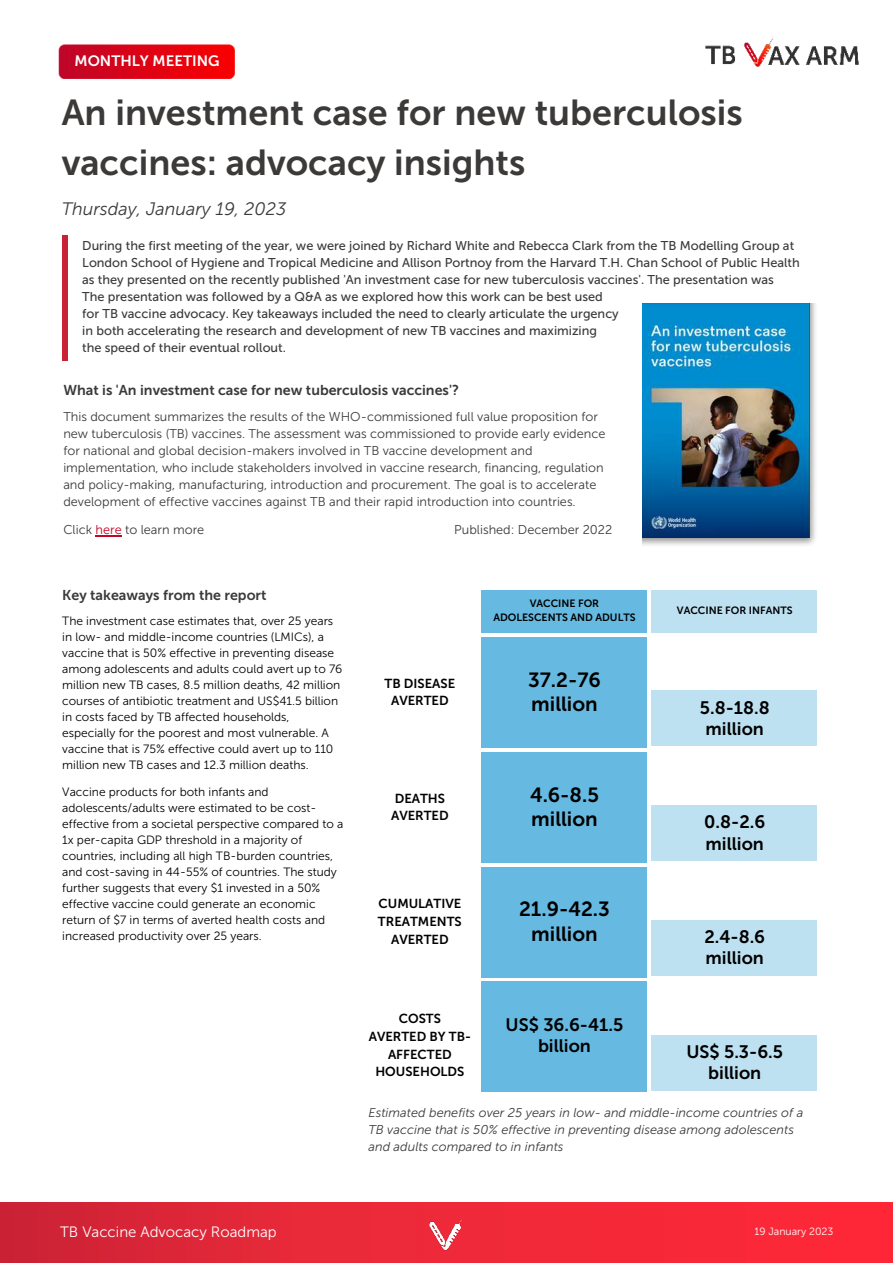
<style>
.page{position:relative;width:893px;height:1264px;background:#fff}
.page>*{position:absolute;margin:0;border:0;box-sizing:border-box;transform-origin:0 0}
.t1{font:36px/49.5px "Museo Sans 700";color:#3c3a39}
.t2{font:20.4px/24.2px "Museo Sans 700";color:#000}
.t3{font:18px/21.3px "Museo Sans 700";color:#000;text-align:center}
.t4{font:italic 18px "Museo Sans 300";color:#3c3a39}
.t5{font:15px "Museo Sans 300";color:#fff}
.t6{font:15px "Museo Sans 700";color:#fff}
.t7{font:14.25px "Museo Sans 700";color:#3c3a39}
.t8{font:13.05px/17.7px "Museo Sans 700";color:#000;text-align:center}
.t9{font:12.75px/17px "Museo Sans 500";color:#3c3a39}
.t10{font:12.75px/17px "Museo Sans 300";color:#3c3a39}
.t11{font:italic 12.75px/17px "Museo Sans 300";color:#3c3a39}
.t12{font:12px/16px "Museo Sans 300";color:#000}
.t13{font:10.5px/14.1px "Museo Sans 700";color:#000;text-align:center}
.t14{font:10.5px "Museo Sans 300";color:#fff}
.s1{color:#c40526}
</style>
<div class="page">
<img style="left:705px;top:37px;width:154px;height:30px">
<div style="left:62px;top:235px;width:6px;height:125px;background:#c92135"></div>
<div style="left:0;top:1202px;width:892px;height:60px;background:linear-gradient(to right,#d22637,#ff2938)"></div>
<img style="left:429px;top:1215px;width:35px;height:34px">
<img style="left:642px;top:303px;width:174px;height:242px">
<img style="left:642px;top:303px;width:167px;height:235px">
<svg style="left:95px;top:535px;width:27px;height:1px"></svg>
<img style="left:59px;top:44px;width:175px;height:34px">
<div style="left:481px;top:589px;width:165px;height:44px;background:#66b9e1"></div>
<div style="left:651px;top:589px;width:166px;height:44px;background:#bee1f1"></div>
<div style="left:481px;top:637px;width:165px;height:110px;background:#66b9e1"></div>
<div style="left:651px;top:690px;width:166px;height:56px;background:#bee1f1"></div>
<div style="left:481px;top:752px;width:165px;height:110px;background:#66b9e1"></div>
<div style="left:651px;top:805px;width:166px;height:55px;background:#bee1f1"></div>
<div style="left:481px;top:866px;width:165px;height:111px;background:#66b9e1"></div>
<div style="left:651px;top:920px;width:166px;height:55px;background:#bee1f1"></div>
<div style="left:481px;top:981px;width:165px;height:110px;background:#66b9e1"></div>
<div style="left:651px;top:1035px;width:166px;height:55px;background:#bee1f1"></div>
<p class="t6" style="left:75px;top:52px;width:146px">MONTHLY MEETING</p>
<h1 class="t1" style="left:62px;top:88px;width:682px">An investment case for new tuberculosis vaccines: advocacy insights</h1>
<h3 class="t4" style="left:62px;top:199px;width:226px">Thursday, January 19, 2023</h3>
<p class="t9" style="left:82px;top:237px;width:719px">During the first meeting of the year, we were joined by Richard White and Rebecca Clark from the TB Modelling Group at London School of Hygiene and Tropical Medicine and Allison Portnoy from the Harvard T.H. Chan School of Public Health as they presented on the recently published 'An investment case for new tuberculosis vaccines'. The presentation was<br>The presentation was followed by a Q&amp;A as we explored how this work can be best used<br>for TB vaccine advocacy. Key takeaways included the need to clearly articulate the urgency<br>in both accelerating the research and development of new TB vaccines and maximizing<br>the speed of their eventual rollout.</p>
<p class="t7" style="left:63px;top:382px;width:397px">What is 'An investment case for new tuberculosis vaccines'?</p>
<p class="t10" style="left:63px;top:408px;width:543px">This document summarizes the results of the WHO-commissioned full value proposition for new tuberculosis (TB) vaccines. The assessment was commissioned to provide early evidence for national and global decision-makers involved in TB vaccine development and implementation, who include stakeholders involved in vaccine research, financing, regulation and policy-making, manufacturing, introduction and procurement. The goal is to accelerate development of effective vaccines against TB and their rapid introduction into countries.</p>
<p class="t10" style="left:63px;top:521px;width:142px">Click <span class="s1">here</span> to learn more</p>
<p class="t10" style="left:454px;top:521px;width:159px">Published: December 2022</p>
<p class="t7" style="left:62px;top:587px;width:206px">Key takeaways from the report</p>
<p class="t12" style="left:62px;top:613px;width:281px">The investment case estimates that, over 25 years in low- and middle-income countries (LMICs), a vaccine that is 50% effective in preventing disease among adolescents and adults could avert up to 76 million new TB cases, 8.5 million deaths, 42 million courses of antibiotic treatment and US$41.5 billion in costs faced by TB affected households, especially for the poorest and most vulnerable. A vaccine that is 75% effective could avert up to 110 million new TB cases and 12.3 million deaths.</p>
<p class="t12" style="left:62px;top:784px;width:282px">Vaccine products for both infants and adolescents/adults were estimated to be cost&shy;effective from a societal perspective compared to a 1x per-capita GDP threshold in a majority of countries, including all high TB-burden countries, and cost-saving in 44-55% of countries. The study further suggests that every $1 invested in a 50% effective vaccine could generate an economic return of $7 in terms of averted health costs and increased productivity over 25 years.</p>
<p class="t13" style="left:493px;top:596px;width:143px">VACCINE FOR<br>ADOLESCENTS AND ADULTS</p>
<p class="t13" style="left:676px;top:603px;width:117px">VACCINE FOR INFANTS</p>
<p class="t8" style="left:384px;top:674px;width:72px">TB DISEASE<br>AVERTED</p>
<h2 class="t2" style="left:528px;top:667px;width:74px">37.2-76 million</h2>
<p class="t8" style="left:391px;top:789px;width:59px;text-align:left">DEATHS<br>AVERTED</p>
<h2 class="t2" style="left:530px;top:782px;width:70px">4.6-8.5 million</h2>
<p class="t8" style="left:378px;top:895px;width:85px">CUMULATIVE<br>TREATMENTS<br>AVERTED</p>
<h2 class="t2" style="left:519px;top:897px;width:92px;text-align:center">21.9-42.3 million</h2>
<p class="t8" style="left:369px;top:1009px;width:104px">COSTS<br>AVERTED BY TB-<br>AFFECTED<br>HOUSEHOLDS</p>
<h3 class="t3" style="left:505px;top:1014px;width:119px">US$ 36.6-41.5 billion</h3>
<h3 class="t3" style="left:699px;top:696px;width:71px">5.8-18.8 million</h3>
<h3 class="t3" style="left:704px;top:811px;width:62px;text-align:left">0.8-2.6 million</h3>
<h3 class="t3" style="left:704px;top:926px;width:62px;text-align:left">2.4-8.6 million</h3>
<h3 class="t3" style="left:686px;top:1040px;width:98px">US$ 5.3-6.5 billion</h3>
<p class="t11" style="left:368px;top:1104px;width:436px">Estimated benefits over 25 years in low- and middle-income countries of a<br>TB vaccine that is 50% effective in preventing disease among adolescents and adults compared to in infants</p>
<p class="t5" style="left:60px;top:1223px;width:218px">TB Vaccine Advocacy Roadmap</p>
<p class="t14" style="left:754px;top:1225px;width:80px">19 January 2023</p>
</div>
